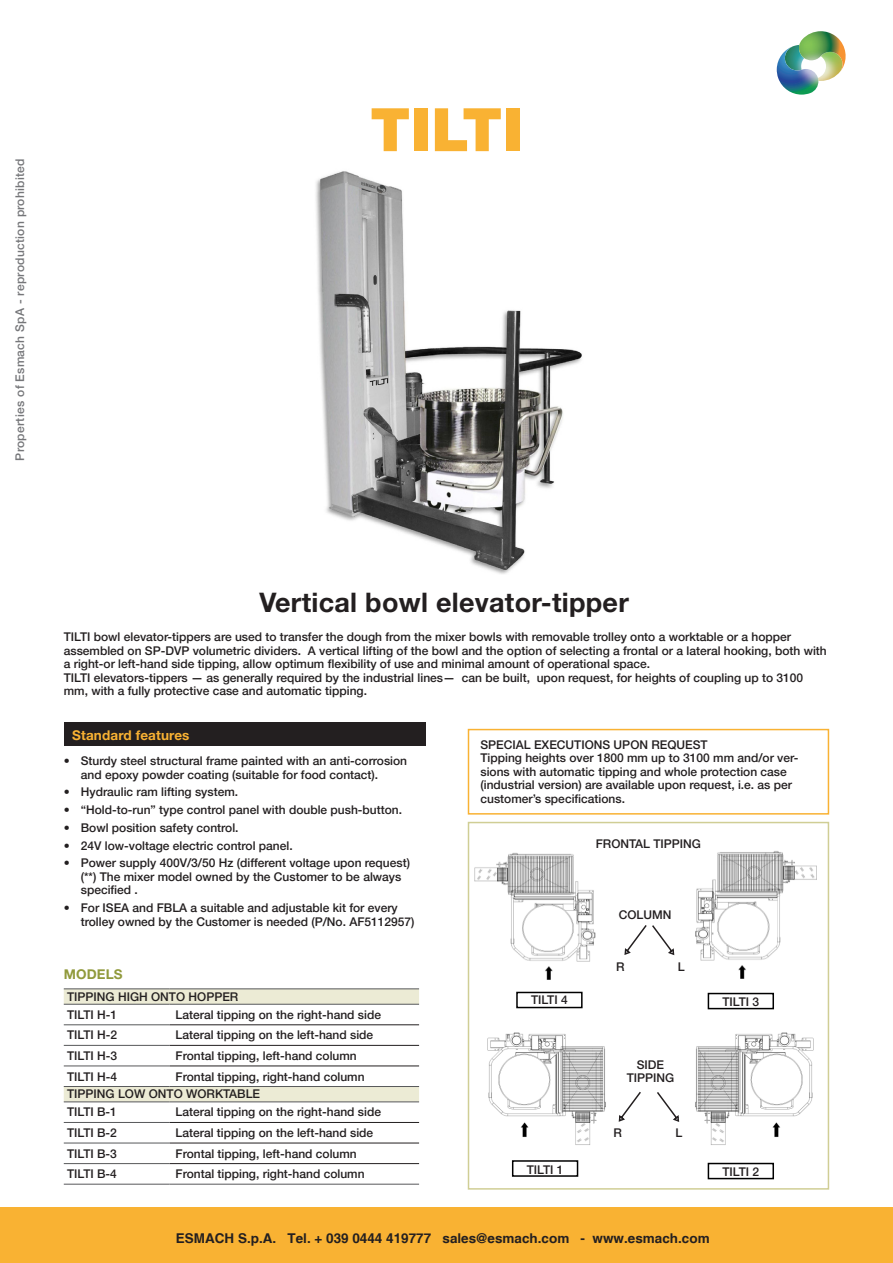
<style>
.page{position:relative;width:893px;height:1263px;background:#fff}
.page>*{position:absolute;margin:0;border:0;box-sizing:border-box;transform-origin:0 0}
.t1{font:900 60px "Helvetica Neue LT Std";letter-spacing:.01em;color:#f9b233}
.t2{font:700 27px "Helvetica Neue LT Std";letter-spacing:.01em;color:#231f20}
.t3{font:700 13.5px "Helvetica cyr";color:#231f20}
.t4{font:700 13.5px "Helvetica Neue LT Std";letter-spacing:.01em;color:#f9b233}
.t5{font:700 13.5px "Helvetica Neue LT Std";letter-spacing:.01em;color:#919a3c}
.t6{font:500 12px/13.5px "Helvetica Neue LT";color:#231f20}
.t7{font:500 12px "Helvetica Neue LT";letter-spacing:.025em;color:#757679}
</style>
<div class="page">
<img style="left:819px;top:72px;width:21px;height:9px">
<img style="left:777px;top:46px;width:42px;height:49px">
<img style="left:798px;top:31px;width:48px;height:41px">
<div style="left:0;top:1208px;width:893px;height:55px;background:#f9b233"></div>
<img style="left:316px;top:171px;width:266px;height:403px">
<div style="left:468px;top:729px;width:361px;height:86px;border:2px solid #f9b233"></div>
<svg style="left:64px;top:989px;width:355px;height:195px"></svg>
<hr style="left:64px;top:988px;width:106px;height:1px;background:#57585a">
<hr style="left:170px;top:988px;width:249px;height:1px;background:#57585a">
<hr style="left:64px;top:1004px;width:106px;height:1px;background:#57585a">
<hr style="left:170px;top:1004px;width:249px;height:1px;background:#57585a">
<hr style="left:64px;top:1024px;width:106px;height:1px;background:#57585a">
<hr style="left:64px;top:1045px;width:106px;height:1px;background:#57585a">
<hr style="left:64px;top:1066px;width:106px;height:1px;background:#57585a">
<hr style="left:64px;top:1086px;width:106px;height:1px;background:#57585a">
<hr style="left:170px;top:1086px;width:249px;height:1px;background:#57585a">
<hr style="left:64px;top:1101px;width:106px;height:1px;background:#57585a">
<hr style="left:170px;top:1101px;width:249px;height:1px;background:#57585a">
<hr style="left:64px;top:1122px;width:106px;height:1px;background:#57585a">
<hr style="left:64px;top:1143px;width:106px;height:1px;background:#57585a">
<hr style="left:64px;top:1163px;width:106px;height:1px;background:#57585a">
<hr style="left:170px;top:1024px;width:249px;height:1px;background:#231f20">
<hr style="left:170px;top:1045px;width:249px;height:1px;background:#231f20">
<hr style="left:170px;top:1066px;width:249px;height:1px;background:#231f20">
<hr style="left:170px;top:1122px;width:249px;height:1px;background:#231f20">
<hr style="left:170px;top:1143px;width:249px;height:1px;background:#231f20">
<hr style="left:170px;top:1163px;width:249px;height:1px;background:#231f20">
<hr style="left:64px;top:1184px;width:106px;height:1px;background:#57585a">
<hr style="left:170px;top:1184px;width:249px;height:1px;background:#57585a">
<img style="left:474px;top:852px;width:121px;height:128px">
<img style="left:695px;top:851px;width:122px;height:128px">
<img style="left:487px;top:1032px;width:119px;height:113px">
<img style="left:695px;top:1032px;width:118px;height:113px">
<div style="left:468px;top:822px;width:361px;height:367px;border:2px solid #d0ce95"></div>
<div style="left:708px;top:993px;width:66px;height:16px;border:2px solid #000"></div>
<div style="left:516px;top:992px;width:67px;height:16px;border:2px solid #000"></div>
<div style="left:512px;top:1160px;width:66px;height:17px;border:2px solid #000"></div>
<div style="left:708px;top:1163px;width:66px;height:16px;border:2px solid #000"></div>
<svg style="left:618px;top:1091px;width:23px;height:31px"></svg>
<svg style="left:624px;top:925px;width:51px;height:31px"></svg>
<svg style="left:657px;top:1092px;width:23px;height:30px"></svg>
<div style="left:64px;top:723px;width:361px;height:23px;background:#231f20"></div>
<p class="t7" style="left:13px;top:461px;width:304px;rotate:-90deg">Properties of Esmach SpA - reproduction prohibited</p>
<h1 class="t1" style="left:370px;top:94px;width:154px">TILTI</h1>
<h2 class="t2" style="left:259px;top:585px;width:371px">Vertical bowl elevator-tipper</h2>
<p class="t6" style="left:64px;top:630px;width:764px">TILTI bowl elevator-tippers are used to transfer the dough from the mixer bowls with removable trolley onto a worktable or a hopper assembled on SP-DVP volumetric dividers. A vertical lifting of the bowl and the option of selecting a frontal or a lateral hooking, both with a right-or left-hand side tipping, allow optimum flexibility of use and minimal amount of operational space.<br>TILTI elevators-tippers — as generally required by the industrial lines— can be built, upon request, for heights of coupling up to 3100 mm, with a fully protective case and automatic tipping.</p>
<p class="t4" style="left:72px;top:727px;width:119px">Standard features</p>
<p class="t6" style="left:81px;top:754px;width:328px;text-indent:-17px">• Sturdy steel structural frame painted with an anti-corrosion and epoxy powder coating (suitable for food contact).</p>
<p class="t6" style="left:64px;top:785px;width:176px">• Hydraulic ram lifting system.</p>
<p class="t6" style="left:64px;top:803px;width:340px">• “Hold-to-run” type control panel with double push-button.</p>
<p class="t6" style="left:64px;top:821px;width:176px">• Bowl position safety control.</p>
<p class="t6" style="left:64px;top:838px;width:230px">• 24V low-voltage electric control panel.</p>
<p class="t6" style="left:81px;top:856px;width:331px;text-indent:-17px">• Power supply 400V/3/50 Hz (different voltage upon request) (**) The mixer model owned by the Customer to be always specified .</p>
<p class="t6" style="left:81px;top:901px;width:335px;text-indent:-17px">• For ISEA and FBLA a suitable and adjustable kit for every trolley owned by the Customer is needed (P/No. AF5112957)</p>
<p class="t5" style="left:64px;top:965px;width:60px">MODELS</p>
<p class="t6" style="left:67px;top:987px;width:173px;line-height:18px">TIPPING HIGH ONTO HOPPER<br>TILTI H-1</p>
<p class="t6" style="left:176px;top:1008px;width:207px">Lateral tipping on the right-hand side</p>
<p class="t6" style="left:67px;top:1028px;width:52px">TILTI H-2</p>
<p class="t6" style="left:176px;top:1028px;width:199px">Lateral tipping on the left-hand side</p>
<p class="t6" style="left:67px;top:1049px;width:52px">TILTI H-3</p>
<p class="t6" style="left:176px;top:1049px;width:183px">Frontal tipping, left-hand column</p>
<p class="t6" style="left:67px;top:1069px;width:52px">TILTI H-4</p>
<p class="t6" style="left:67px;top:1067px;width:299px;line-height:18px;text-indent:108px">Frontal tipping, right-hand column<br>TIPPING LOW ONTO WORKTABLE<br>TILTI B-1</p>
<p class="t6" style="left:176px;top:1105px;width:207px">Lateral tipping on the right-hand side</p>
<p class="t6" style="left:480px;top:737px;width:319px">SPECIAL EXECUTIONS UPON REQUEST<br>Tipping heights over 1800 mm up to 3100 mm and/or ver&shy;sions with automatic tipping and whole protection case (industrial version) are available upon request, i.e. as per customer’s specifications.</p>
<p class="t6" style="left:596px;top:837px;width:107px">FRONTAL TIPPING</p>
<p class="t6" style="left:619px;top:908px;width:54px">COLUMN</p>
<p class="t6" style="left:531px;top:993px;width:38px">TILTI 4</p>
<p class="t6" style="left:616px;top:960px;width:10px">R</p>
<p class="t6" style="left:678px;top:960px;width:8px">L</p>
<p class="t6" style="left:627px;top:1057px;width:49px;text-align:center">SIDE<br>TIPPING</p>
<p class="t6" style="left:722px;top:994px;width:38px">TILTI 3</p>
<p class="t6" style="left:613px;top:1125px;width:10px">R</p>
<p class="t6" style="left:675px;top:1125px;width:8px">L</p>
<p class="t6" style="left:67px;top:1126px;width:51px">TILTI B-2</p>
<p class="t6" style="left:176px;top:1126px;width:199px">Lateral tipping on the left-hand side</p>
<p class="t6" style="left:67px;top:1146px;width:51px">TILTI B-3</p>
<p class="t6" style="left:176px;top:1146px;width:183px">Frontal tipping, left-hand column</p>
<p class="t6" style="left:67px;top:1167px;width:51px">TILTI B-4</p>
<p class="t6" style="left:176px;top:1167px;width:190px">Frontal tipping, right-hand column</p>
<p class="t6" style="left:722px;top:1165px;width:38px">TILTI 2</p>
<p class="t6" style="left:527px;top:1163px;width:38px">TILTI 1</p>
<p class="t3" style="left:176px;top:1230px;width:535px">ESMACH S.p.A. Tel. + 039 0444 419777 sales@esmach.com - www.esmach.com</p>
</div>
